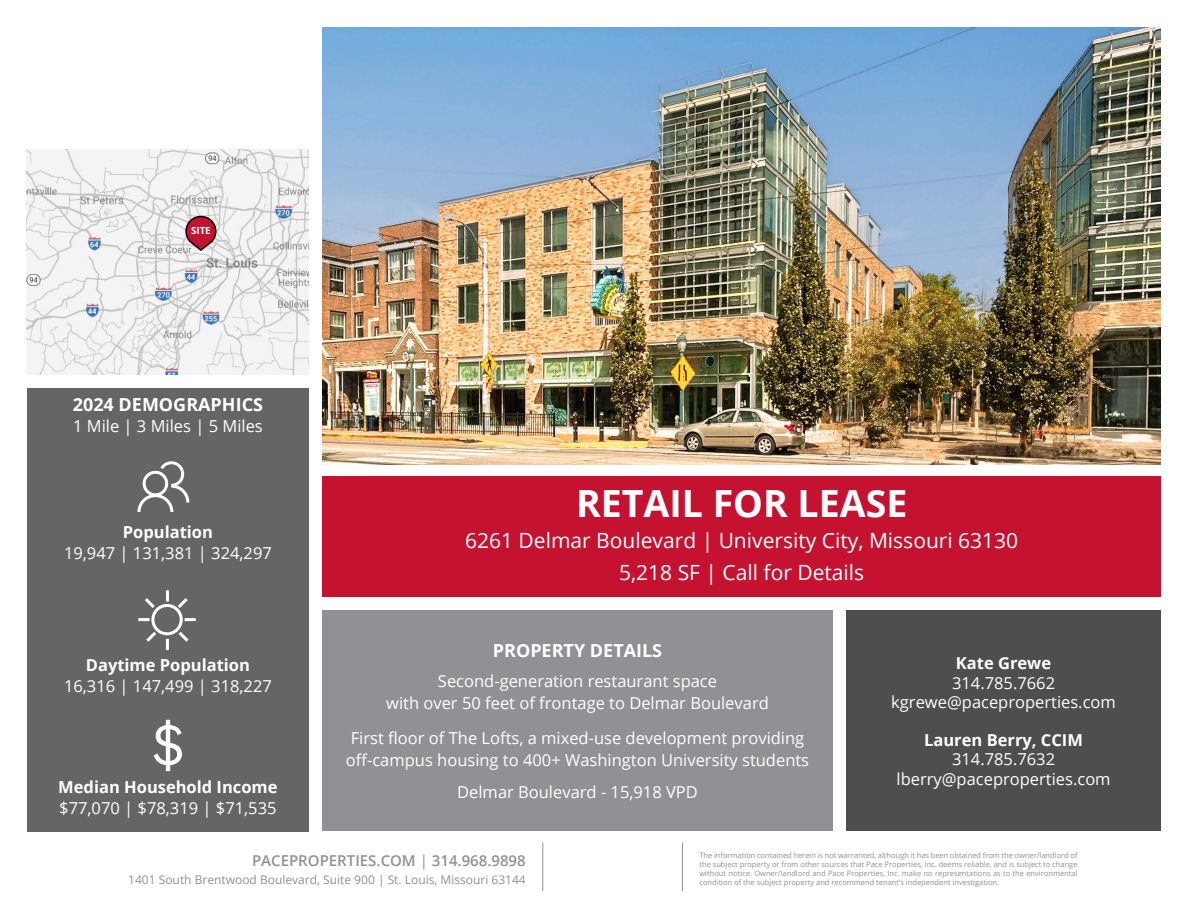
<style>
.page{position:relative;width:1188px;height:918px;background:#fff}
.page>*{position:absolute;margin:0;border:0;box-sizing:border-box;transform-origin:0 0}
.t1{font:700 37.5px "Open Sans";color:#fff}
.t2{font:21px/31.5px "Open Sans";color:#fff;text-align:center}
.t3{font:700 18px "Open Sans";color:#fff}
.t4{font:16.5px/19.5px "Open Sans";color:#fff;text-align:center}
.t5{font:700 16.5px "Open Sans";color:#fff}
.t6{font:600 15px "Open Sans";color:#8f9194}
.t7{font:12px "Open Sans";color:#8f9194}
.t8{font:700 9.75px "Open Sans";color:#fff}
.t9{font:7.5px/9px "Open Sans";color:#8f9194;text-align:justify}
.s1{font-weight:400}
</style>
<div class="page">
<img style="left:322px;top:27px;width:839px;height:437px">
<img style="left:27px;top:150px;width:282px;height:225px">
<div style="left:27px;top:388px;width:282px;height:443px;background:#656568"></div>
<svg style="left:137px;top:461px;width:53px;height:51px"></svg>
<svg style="left:154px;top:720px;width:28px;height:51px"></svg>
<div style="left:322px;top:476px;width:839px;height:121px;background:#c41230"></div>
<div style="left:322px;top:610px;width:511px;height:221px;background:#8f9194"></div>
<div style="left:846px;top:610px;width:315px;height:221px;background:#4f4d4f"></div>
<hr style="left:542px;top:843px;width:1px;height:48px;background:#8f9194">
<hr style="left:682px;top:843px;width:1px;height:48px;background:#8f9194">
<svg style="left:185px;top:215px;width:32px;height:37px"></svg>
<div style="left:151px;top:604px;width:32px;height:31px;border:3px solid #fff;border-radius:50%"></div>
<svg style="left:166px;top:590px;width:3px;height:11px"></svg>
<svg style="left:166px;top:639px;width:3px;height:11px"></svg>
<svg style="left:185px;top:618px;width:11px;height:3px"></svg>
<svg style="left:138px;top:618px;width:12px;height:3px"></svg>
<svg style="left:146px;top:629px;width:13px;height:13px"></svg>
<svg style="left:175px;top:598px;width:13px;height:13px"></svg>
<svg style="left:175px;top:629px;width:14px;height:13px"></svg>
<svg style="left:145px;top:598px;width:13px;height:13px"></svg>
<p class="t8" style="left:191px;top:223px;width:21px">SITE</p>
<p class="t3" style="left:73px;top:392px;width:192px">2024 DEMOGRAPHICS</p>
<p class="t4" style="left:73px;top:416px;width:191px">1 Mile | 3 Miles | 5 Miles</p>
<p class="t5" style="left:123px;top:520px;width:92px">Population</p>
<p class="t4" style="left:64px;top:543px;width:209px">19,947 | 131,381 | 324,297</p>
<p class="t5" style="left:86px;top:653px;width:166px">Daytime Population</p>
<p class="t4" style="left:64px;top:676px;width:209px">16,316 | 147,499 | 318,227</p>
<p class="t5" style="left:58px;top:776px;width:221px">Median Household Income</p>
<p class="t4" style="left:59px;top:798px;width:219px">$77,070 | $78,319 | $71,535</p>
<h1 class="t1" style="left:576px;top:477px;width:333px">RETAIL FOR LEASE</h1>
<p class="t2" style="left:465px;top:524px;width:555px">6261 Delmar Boulevard | University City, Missouri 63130<br>5,218 SF | Call for Details</p>
<p class="t3" style="left:493px;top:638px;width:171px">PROPERTY DETAILS</p>
<p class="t4" style="left:386px;top:669px;width:384px;line-height:22.5px">Second-generation restaurant space<br>with over 50 feet of frontage to Delmar Boulevard</p>
<p class="t4" style="left:346px;top:726px;width:465px;line-height:22.5px;text-align:left">First floor of The Lofts, a mixed-use development providing off-campus housing to 400+ Washington University students</p>
<p class="t4" style="left:457px;top:782px;width:242px">Delmar Boulevard - 15,918 VPD</p>
<p class="t5" style="left:956px;top:652px;width:97px">Kate Grewe</p>
<p class="t4" style="left:891px;top:673px;width:226px">314.785.7662 kgrewe@paceproperties.com</p>
<p class="t5" style="left:924px;top:728px;width:160px">Lauren Berry, CCIM</p>
<p class="t4" style="left:897px;top:749px;width:216px">314.785.7632 lberry@paceproperties.com</p>
<p class="t6" style="left:252px;top:850px;width:275px">PACEPROPERTIES.COM <span class="s1">|</span> 314.968.9898</p>
<p class="t7" style="left:128px;top:871px;width:399px">1401 South Brentwood Boulevard, Suite 900 | St. Louis, Missouri 63144</p>
<p class="t9" style="left:699px;top:851px;width:380px">The information contained herein is not warranted, although it has been obtained from the owner/landlord of the subject property or from other sources that Pace Properties, Inc. deems reliable, and is subject to change without notice. Owner/landlord and Pace Properties, Inc. make no representations as to the environmental condition of the subject property and recommend tenant’s independent investigation.</p>
</div>
